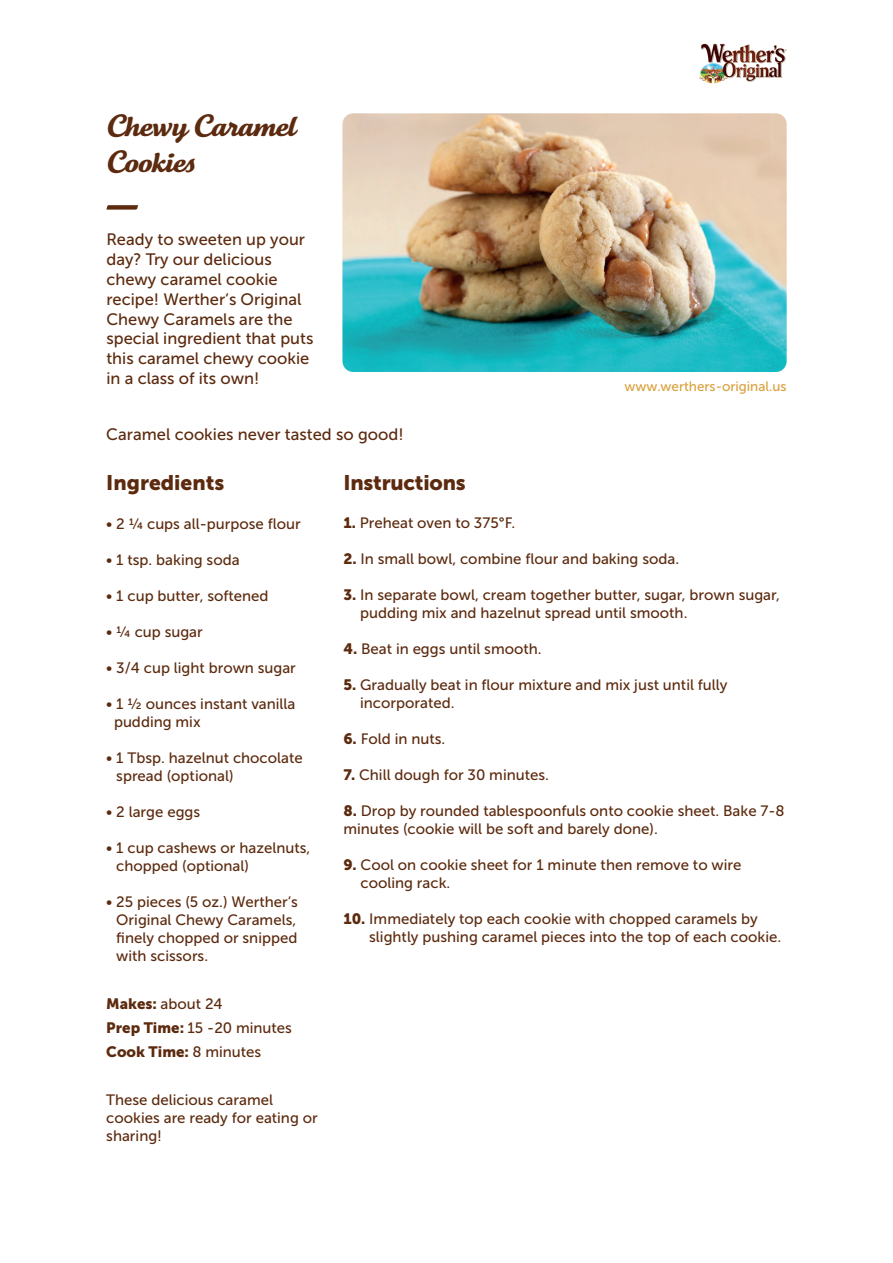
<style>
.page{position:relative;width:893px;height:1263px;background:#fff}
.page>*{position:absolute;margin:0;border:0;box-sizing:border-box;transform-origin:0 0}
.t1{font:30px/36px "Tartine Script Pro Bld";letter-spacing:-.015em;color:#5c2a0e}
.t2{font:21px "Museo Sans 900";letter-spacing:-.01em;color:#5c2a0e}
.t3{font:16.5px/19.8px "Museo Sans 500";color:#5c2a0e}
.t4{font:15px/18px "Museo Sans 500";color:#5c2a0e}
.t5{font:15px "Museo Sans 900";color:#5c2a0e}
.t6{font:13.5px "Museo Sans 500";color:#dba03d}
.s1{font-family:"Museo Sans 900"}
.s2{font-family:"Museo Sans 500"}
</style>
<div class="page">
<img style="left:699px;top:43px;width:88px;height:40px">
<svg style="left:106px;top:205px;width:32px;height:5px"></svg>
<img style="left:342px;top:113px;width:445px;height:259px">
<h1 class="t1" style="left:106px;top:108px;width:191px">Chewy Caramel<br>Cookies</h1>
<p class="t3" style="left:106px;top:230px;width:209px">Ready to sweeten up your day? Try our delicious chewy caramel cookie recipe! Werther‘s Original<br>Chewy Caramels are the special ingredient that puts this caramel chewy cookie in a class of its own!</p>
<p class="t3" style="left:106px;top:425px;width:299px">Caramel cookies never tasted so good!</p>
<p class="t6" style="left:624px;top:379px;width:164px">www.werthers-original.us</p>
<h2 class="t2" style="left:106px;top:471px;width:120px">Ingredients</h2>
<p class="t4" style="left:106px;top:514px;width:196px">• 2 ¼ cups all-purpose flour</p>
<p class="t4" style="left:106px;top:550px;width:135px">• 1 tsp. baking soda</p>
<p class="t4" style="left:106px;top:586px;width:164px">• 1 cup butter, softened</p>
<p class="t4" style="left:106px;top:622px;width:98px">• ¼ cup sugar</p>
<p class="t4" style="left:106px;top:658px;width:191px">• 3/4 cup light brown sugar</p>
<p class="t4" style="left:114px;top:694px;width:183px;text-indent:-8px">• 1 ½ ounces instant vanilla pudding mix</p>
<p class="t4" style="left:116px;top:748px;width:188px;text-indent:-10px">• 1 Tbsp. hazelnut chocolate spread (optional)</p>
<p class="t4" style="left:106px;top:802px;width:95px">• 2 large eggs</p>
<p class="t4" style="left:116px;top:838px;width:195px;text-indent:-10px">• 1 cup cashews or hazelnuts, chopped (optional)</p>
<p class="t4" style="left:116px;top:892px;width:183px;text-align:justify;text-indent:-10px">• 25 pieces (5 oz.) Werther‘s Original Chewy Caramels, finely chopped or snipped with scissors.</p>
<p class="t4" style="left:106px;top:991px;width:187px;line-height:24px"><span class="s1">Makes:</span> about 24<br><span class="s1">Prep Time:</span> 15 -20 minutes</p>
<p class="t5" style="left:106px;top:1043px;width:157px">Cook Time: <span class="s2">8 minutes</span></p>
<p class="t4" style="left:106px;top:1090px;width:213px">These delicious caramel cookies are ready for eating or sharing!</p>
<h2 class="t2" style="left:343px;top:471px;width:124px">Instructions</h2>
<p class="t4" style="left:343px;top:514px;width:173px"><span class="s1">1.</span> Preheat oven to 375°F.</p>
<p class="t4" style="left:343px;top:550px;width:337px"><span class="s1">2.</span> In small bowl, combine flour and baking soda.</p>
<p class="t4" style="left:360px;top:586px;width:421px;text-indent:-17px"><span class="s1">3.</span> In separate bowl, cream together butter, sugar, brown sugar, pudding mix and hazelnut spread until smooth.</p>
<p class="t4" style="left:343px;top:640px;width:200px"><span class="s1">4.</span> Beat in eggs until smooth.</p>
<p class="t4" style="left:360px;top:676px;width:369px;text-indent:-17px"><span class="s1">5.</span> Gradually beat in flour mixture and mix just until fully incorporated.</p>
<p class="t4" style="left:343px;top:730px;width:103px"><span class="s1">6.</span> Fold in nuts.</p>
<p class="t4" style="left:343px;top:766px;width:207px"><span class="s1">7.</span> Chill dough for 30 minutes.</p>
<p class="t4" style="left:343px;top:802px;width:443px"><span class="s1">8.</span> Drop by rounded tablespoonfuls onto cookie sheet. Bake 7-8 minutes (cookie will be soft and barely done).</p>
<p class="t4" style="left:360px;top:856px;width:382px;text-indent:-17px"><span class="s1">9.</span> Cool on cookie sheet for 1 minute then remove to wire cooling rack.</p>
<p class="t4" style="left:369px;top:910px;width:413px;text-indent:-26px"><span class="s1">10.</span> Immediately top each cookie with chopped caramels by slightly pushing caramel pieces into the top of each cookie.</p>
</div>
